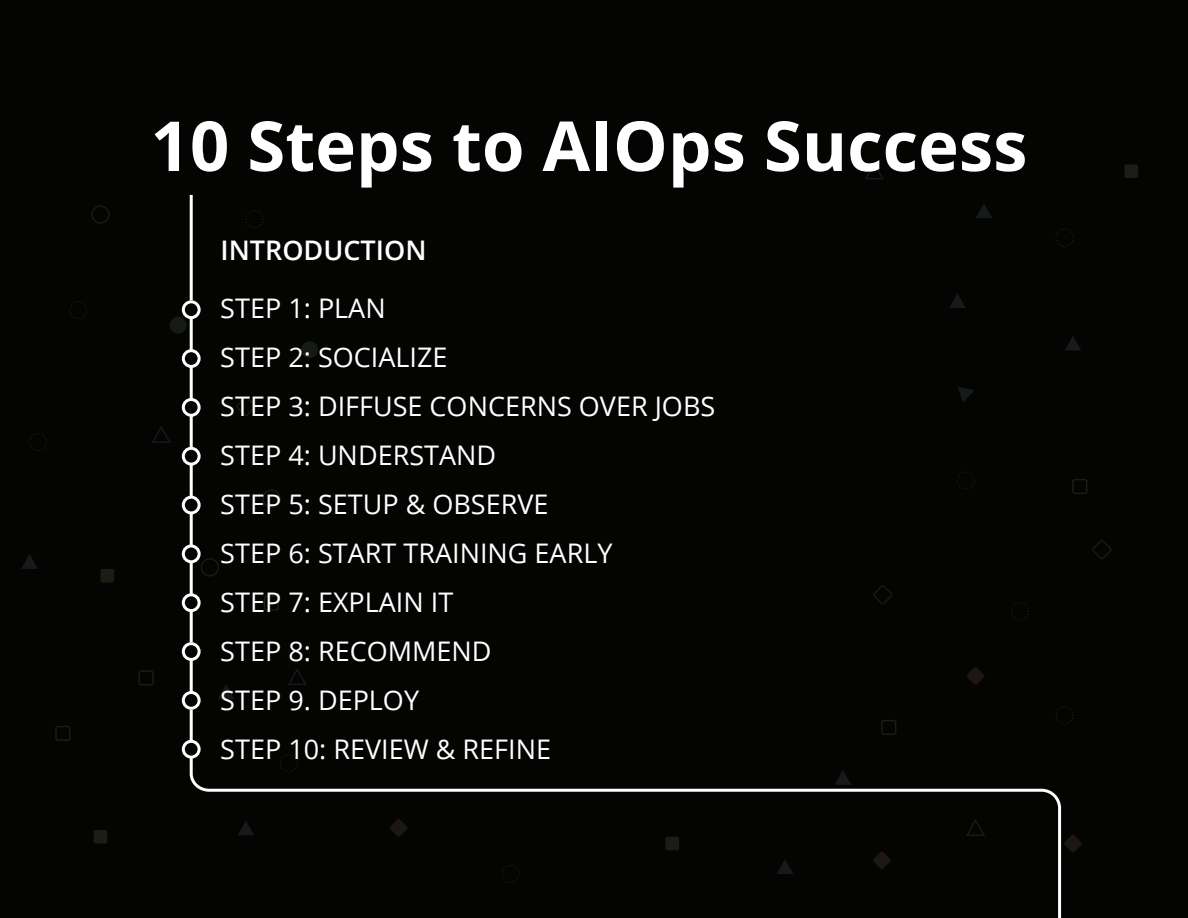
<style>
.page{position:relative;width:1188px;height:918px;background:#040503}
.page>*{position:absolute;margin:0;border:0;box-sizing:border-box;transform-origin:0 0}
.t1{font:700 69px "Open Sans";color:#fff}
.t2{font:27px "Open Sans";color:#fff}
.t3{font:600 27px "Open Sans";color:#fff}
</style>
<div class="page">
<svg style="left:288px;top:669px;width:19px;height:16px"></svg>
<svg style="left:22px;top:554px;width:16px;height:15px"></svg>
<svg style="left:218px;top:685px;width:16px;height:14px"></svg>
<svg style="left:958px;top:387px;width:16px;height:15px"></svg>
<svg style="left:949px;top:294px;width:17px;height:14px"></svg>
<svg style="left:976px;top:204px;width:16px;height:14px"></svg>
<svg style="left:1065px;top:336px;width:16px;height:14px"></svg>
<svg style="left:865px;top:163px;width:19px;height:16px"></svg>
<svg style="left:152px;top:426px;width:19px;height:17px"></svg>
<svg style="left:138px;top:670px;width:16px;height:16px"></svg>
<div style="left:100px;top:569px;width:14px;height:14px;background:#1c1c15;border-radius:2px"></div>
<div style="left:94px;top:830px;width:13px;height:14px;background:#1c1c15;border-radius:2px"></div>
<div style="left:1124px;top:164px;width:14px;height:14px;background:#1c1c15;border-radius:2px"></div>
<svg style="left:55px;top:726px;width:15px;height:15px"></svg>
<svg style="left:236px;top:397px;width:20px;height:19px"></svg>
<svg style="left:1064px;top:835px;width:18px;height:17px"></svg>
<svg style="left:967px;top:667px;width:17px;height:18px"></svg>
<svg style="left:1092px;top:540px;width:19px;height:19px"></svg>
<svg style="left:873px;top:585px;width:19px;height:19px"></svg>
<svg style="left:881px;top:720px;width:15px;height:15px"></svg>
<svg style="left:264px;top:595px;width:15px;height:16px"></svg>
<svg style="left:1072px;top:479px;width:15px;height:15px"></svg>
<svg style="left:69px;top:301px;width:18px;height:18px"></svg>
<svg style="left:1056px;top:229px;width:18px;height:18px"></svg>
<svg style="left:1055px;top:707px;width:19px;height:17px"></svg>
<svg style="left:245px;top:210px;width:19px;height:18px"></svg>
<svg style="left:957px;top:472px;width:18px;height:18px"></svg>
<svg style="left:1011px;top:602px;width:18px;height:19px"></svg>
<div style="left:170px;top:317px;width:17px;height:17px;background:#161a15;border-radius:50%"></div>
<svg style="left:29px;top:433px;width:18px;height:18px"></svg>
<svg style="left:201px;top:558px;width:18px;height:19px"></svg>
<svg style="left:262px;top:489px;width:19px;height:19px"></svg>
<svg style="left:91px;top:205px;width:19px;height:19px"></svg>
<div style="left:301px;top:341px;width:17px;height:17px;background:#161a15;border-radius:50%"></div>
<div style="left:182px;top:300px;width:19px;height:19px;border:3px solid #fff;border-radius:50%"></div>
<div style="left:182px;top:349px;width:19px;height:19px;border:3px solid #fff;border-radius:50%"></div>
<div style="left:182px;top:398px;width:19px;height:19px;border:3px solid #fff;border-radius:50%"></div>
<div style="left:182px;top:447px;width:19px;height:19px;border:3px solid #fff;border-radius:50%"></div>
<div style="left:182px;top:496px;width:19px;height:18px;border:3px solid #fff;border-radius:50%"></div>
<div style="left:182px;top:544px;width:19px;height:19px;border:3px solid #fff;border-radius:50%"></div>
<div style="left:182px;top:593px;width:19px;height:19px;border:3px solid #fff;border-radius:50%"></div>
<div style="left:182px;top:642px;width:19px;height:19px;border:3px solid #fff;border-radius:50%"></div>
<div style="left:182px;top:691px;width:19px;height:19px;border:3px solid #fff;border-radius:50%"></div>
<div style="left:182px;top:740px;width:19px;height:19px;border:3px solid #fff;border-radius:50%"></div>
<hr style="left:190px;top:318px;width:3px;height:32px;background:#fff">
<hr style="left:190px;top:366px;width:3px;height:32px;background:#fff">
<hr style="left:190px;top:416px;width:3px;height:32px;background:#fff">
<hr style="left:190px;top:465px;width:3px;height:32px;background:#fff">
<hr style="left:190px;top:513px;width:3px;height:32px;background:#fff">
<hr style="left:190px;top:562px;width:3px;height:32px;background:#fff">
<hr style="left:190px;top:610px;width:3px;height:32px;background:#fff">
<hr style="left:190px;top:660px;width:3px;height:32px;background:#fff">
<hr style="left:190px;top:710px;width:3px;height:32px;background:#fff">
<svg style="left:188px;top:754px;width:874px;height:164px"></svg>
<hr style="left:190px;top:195px;width:3px;height:105px;background:#fff">
<p class="t1" style="left:151px;top:97px;width:878px">10 Steps to AIOps Success</p>
<p class="t3" style="left:220px;top:232px;width:208px">INTRODUCTION</p>
<p class="t2" style="left:220px;top:290px;width:167px">STEP 1: PLAN</p>
<p class="t2" style="left:220px;top:339px;width:229px">STEP 2: SOCIALIZE</p>
<p class="t2" style="left:220px;top:388px;width:497px">STEP 3: DIFFUSE CONCERNS OVER JOBS</p>
<p class="t2" style="left:220px;top:437px;width:277px">STEP 4: UNDERSTAND</p>
<p class="t2" style="left:220px;top:486px;width:330px">STEP 5: SETUP &amp; OBSERVE</p>
<p class="t2" style="left:220px;top:535px;width:394px">STEP 6: START TRAINING EARLY</p>
<p class="t2" style="left:220px;top:584px;width:235px">STEP 7: EXPLAIN IT</p>
<p class="t2" style="left:220px;top:633px;width:273px">STEP 8: RECOMMEND</p>
<p class="t2" style="left:220px;top:682px;width:200px">STEP 9. DEPLOY</p>
<p class="t2" style="left:220px;top:731px;width:332px">STEP 10: REVIEW &amp; REFINE</p>
</div>
